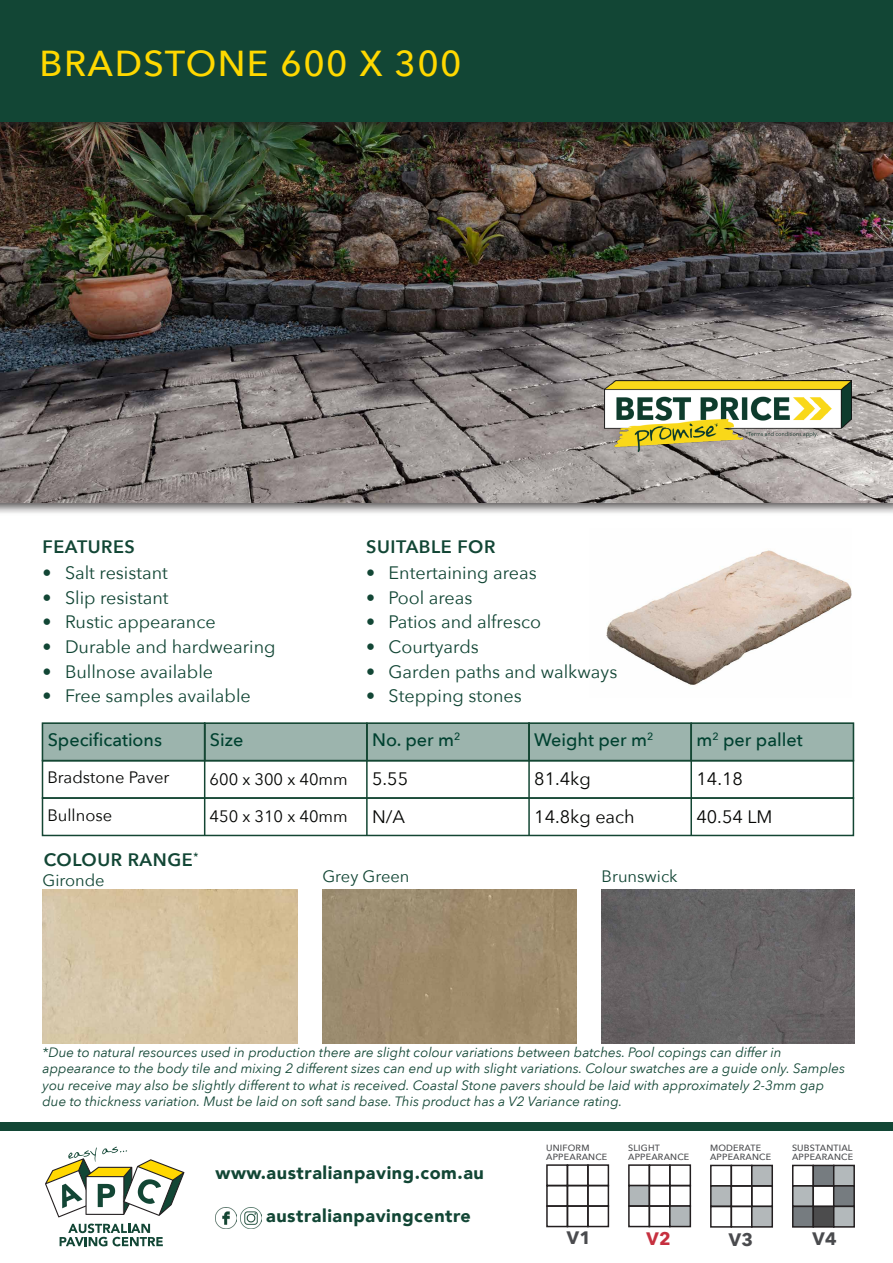
<style>
.page{position:relative;width:893px;height:1263px;background:#fff}
.page>*{position:absolute;margin:0;border:0;box-sizing:border-box;transform-origin:0 0}
.t1{font:500 36px "Avenir Next";letter-spacing:.04em;color:#ffd800}
.t2{font:18px "Avenir Next";color:#124635}
.t3{font:900 18px "Avenir";letter-spacing:.03em;color:#124635}
.t4{font:500 18px "Avenir Next";color:#004130}
.t5{font:18px "Avenir Next";color:#040503}
.body{font:600 18px "Avenir Next";letter-spacing:.03em;color:#124635}
.body-2{font:700 18px "Avenir Next";color:#4a4b4e}
.body-3{font:700 18px "Avenir Next";color:#c6303f}
.t6{font:16.5px "Avenir Next";color:#040503}
.body_heading{font:16.5px "Avenir Next";color:#124635}
.body-4{font:italic 13.5px/16.2px "Avenir Next";color:#124635}
.body-5{font:500 9px "Avenir Next";letter-spacing:.02em;color:#4a4b4e}
</style>
<div class="page">
<div style="left:0;top:398px;width:893px;height:118px;background:#231f20;opacity:.75"></div>
<img style="left:0;top:135px;width:892px;height:367px">
<img style="left:606px;top:550px;width:245px;height:136px">
<div style="left:42px;top:722px;width:812px;height:39px;background:#9cb4ad"></div>
<img style="left:43px;top:889px;width:254px;height:155px">
<img style="left:322px;top:889px;width:254px;height:154px">
<div style="left:0;top:0;width:893px;height:135px;background:#231f20;opacity:.75"></div>
<div style="left:0;top:0;width:893px;height:121px;background:#124635"></div>
<img style="left:605px;top:381px;width:246px;height:71px">
<div style="left:42px;top:722px;width:163px;height:39px;border:2px solid #144633"></div>
<div style="left:204px;top:722px;width:164px;height:39px;border:2px solid #144633"></div>
<div style="left:366px;top:722px;width:164px;height:39px;border:2px solid #144633"></div>
<div style="left:528px;top:722px;width:164px;height:39px;border:2px solid #144633"></div>
<div style="left:690px;top:722px;width:164px;height:39px;border:2px solid #144633"></div>
<hr style="left:204px;top:723px;width:1px;height:113px;background:#144633">
<hr style="left:366px;top:723px;width:2px;height:113px;background:#144633">
<div style="left:42px;top:760px;width:812px;height:39px;border:2px solid #144633"></div>
<hr style="left:690px;top:723px;width:2px;height:113px;background:#144633">
<hr style="left:528px;top:722px;width:2px;height:114px;background:#144633">
<div style="left:42px;top:797px;width:812px;height:39px;border:2px solid #144633"></div>
<img style="left:602px;top:889px;width:252px;height:154px">
<div style="left:546px;top:1164px;width:22px;height:22px;border:2px solid #231f20"></div>
<div style="left:567px;top:1164px;width:22px;height:22px;border:2px solid #231f20"></div>
<div style="left:587px;top:1164px;width:22px;height:22px;border:2px solid #231f20"></div>
<div style="left:546px;top:1185px;width:22px;height:22px;border:2px solid #231f20"></div>
<div style="left:567px;top:1185px;width:22px;height:22px;border:2px solid #231f20"></div>
<div style="left:587px;top:1185px;width:22px;height:22px;border:2px solid #231f20"></div>
<div style="left:546px;top:1205px;width:22px;height:22px;border:2px solid #231f20"></div>
<div style="left:567px;top:1205px;width:22px;height:22px;border:2px solid #231f20"></div>
<div style="left:587px;top:1205px;width:22px;height:22px;border:2px solid #231f20"></div>
<div style="left:628px;top:1164px;width:22px;height:22px;border:2px solid #231f20"></div>
<div style="left:649px;top:1164px;width:22px;height:22px;border:2px solid #231f20"></div>
<div style="left:669px;top:1164px;width:22px;height:22px;border:2px solid #231f20"></div>
<div style="left:629px;top:1185px;width:20px;height:21px;background:#b1b7b9"></div>
<div style="left:628px;top:1185px;width:22px;height:22px;border:2px solid #231f20"></div>
<div style="left:649px;top:1185px;width:22px;height:22px;border:2px solid #231f20"></div>
<div style="left:669px;top:1185px;width:22px;height:22px;border:2px solid #231f20"></div>
<div style="left:628px;top:1205px;width:22px;height:22px;border:2px solid #231f20"></div>
<div style="left:649px;top:1205px;width:22px;height:22px;border:2px solid #231f20"></div>
<div style="left:670px;top:1206px;width:20px;height:20px;background:#b1b7b9"></div>
<div style="left:669px;top:1205px;width:22px;height:22px;border:2px solid #231f20"></div>
<div style="left:710px;top:1165px;width:22px;height:22px;border:2px solid #231f20"></div>
<div style="left:731px;top:1165px;width:21px;height:22px;border:2px solid #231f20"></div>
<div style="left:752px;top:1165px;width:20px;height:21px;background:#b3b8ba"></div>
<div style="left:751px;top:1165px;width:22px;height:22px;border:2px solid #231f20"></div>
<div style="left:711px;top:1186px;width:20px;height:20px;background:#b3b8ba"></div>
<div style="left:710px;top:1185px;width:22px;height:22px;border:2px solid #231f20"></div>
<div style="left:731px;top:1185px;width:21px;height:22px;border:2px solid #231f20"></div>
<div style="left:751px;top:1185px;width:22px;height:22px;border:2px solid #231f20"></div>
<div style="left:710px;top:1206px;width:22px;height:21px;border:2px solid #231f20"></div>
<div style="left:731px;top:1206px;width:21px;height:21px;border:2px solid #231f20"></div>
<div style="left:752px;top:1206px;width:20px;height:21px;background:#b3b8ba"></div>
<div style="left:751px;top:1206px;width:22px;height:21px;border:2px solid #231f20"></div>
<div style="left:792px;top:1165px;width:22px;height:22px;border:2px solid #231f20"></div>
<div style="left:813px;top:1165px;width:21px;height:21px;background:#767c80"></div>
<div style="left:812px;top:1165px;width:22px;height:22px;border:2px solid #231f20"></div>
<div style="left:834px;top:1165px;width:20px;height:21px;background:#b3b9bb"></div>
<div style="left:833px;top:1165px;width:22px;height:22px;border:2px solid #231f20"></div>
<div style="left:793px;top:1186px;width:20px;height:20px;background:#b3b9bb"></div>
<div style="left:792px;top:1185px;width:22px;height:22px;border:2px solid #231f20"></div>
<div style="left:812px;top:1185px;width:22px;height:22px;border:2px solid #231f20"></div>
<div style="left:834px;top:1186px;width:20px;height:20px;background:#767c80"></div>
<div style="left:833px;top:1185px;width:22px;height:22px;border:2px solid #231f20"></div>
<div style="left:793px;top:1206px;width:20px;height:21px;background:#767c80"></div>
<div style="left:792px;top:1206px;width:22px;height:21px;border:2px solid #231f20"></div>
<div style="left:813px;top:1206px;width:21px;height:21px;background:#4c4c4d"></div>
<div style="left:812px;top:1206px;width:22px;height:21px;border:2px solid #231f20"></div>
<div style="left:834px;top:1206px;width:20px;height:21px;background:#b3b9bb"></div>
<div style="left:833px;top:1206px;width:22px;height:21px;border:2px solid #231f20"></div>
<div style="left:0;top:1123px;width:893px;height:8px;background:#124635"></div>
<svg style="left:60px;top:1223px;width:103px;height:23px"></svg>
<svg style="left:45px;top:1147px;width:139px;height:70px"></svg>
<img style="left:215px;top:1207px;width:21px;height:21px">
<img style="left:241px;top:1207px;width:21px;height:21px">
<p class="t1" style="left:40px;top:33px;width:424px">BRADSTONE 600 X 300</p>
<p class="body" style="left:42px;top:531px;width:94px">FEATURES</p>
<p class="t2" style="left:42px;top:558px;width:127px">• Salt resistant</p>
<p class="t2" style="left:42px;top:582px;width:128px">• Slip resistant</p>
<p class="t2" style="left:42px;top:607px;width:175px">• Rustic appearance</p>
<p class="t2" style="left:42px;top:631px;width:235px">• Durable and hardwearing</p>
<p class="t2" style="left:42px;top:656px;width:172px">• Bullnose available</p>
<p class="t2" style="left:42px;top:681px;width:210px">• Free samples available</p>
<p class="body" style="left:366px;top:531px;width:131px">SUITABLE FOR</p>
<p class="t2" style="left:366px;top:558px;width:172px">• Entertaining areas</p>
<p class="t2" style="left:366px;top:582px;width:108px">• Pool areas</p>
<p class="t2" style="left:366px;top:607px;width:176px">• Patios and alfresco</p>
<p class="t2" style="left:366px;top:631px;width:114px">• Courtyards</p>
<p class="t2" style="left:366px;top:656px;width:253px">• Garden paths and walkways</p>
<p class="t2" style="left:366px;top:681px;width:157px">• Stepping stones</p>
<p class="t4" style="left:48px;top:725px;width:116px">Specifications</p>
<p class="t4" style="left:210px;top:725px;width:35px">Size</p>
<p class="t4" style="left:372px;top:725px;width:90px">No. per m<sup>2</sup></p>
<p class="t4" style="left:534px;top:725px;width:121px">Weight per m<sup>2</sup></p>
<p class="t4" style="left:696px;top:725px;width:108px">m<sup>2</sup> per pallet</p>
<p class="t6" style="left:47px;top:763px;width:124px">Bradstone Paver</p>
<p class="t6" style="left:210px;top:765px;width:140px">600 x 300 x 40mm</p>
<p class="t5" style="left:372px;top:764px;width:38px">5.55</p>
<p class="t5" style="left:534px;top:764px;width:58px">81.4kg</p>
<p class="t5" style="left:696px;top:764px;width:48px">14.18</p>
<p class="t6" style="left:47px;top:801px;width:66px">Bullnose</p>
<p class="t6" style="left:210px;top:802px;width:140px">450 x 310 x 40mm</p>
<p class="t5" style="left:372px;top:801px;width:35px">N/A</p>
<p class="t5" style="left:534px;top:801px;width:102px">14.8kg each</p>
<p class="t5" style="left:696px;top:801px;width:78px">40.54 LM</p>
<p class="body" style="left:44px;top:844px;width:156px">COLOUR RANGE<sup>*</sup></p>
<p class="body_heading" style="left:43px;top:867px;width:64px">Gironde</p>
<p class="body_heading" style="left:322px;top:862px;width:89px">Grey Green</p>
<p class="body_heading" style="left:602px;top:862px;width:78px">Brunswick</p>
<p class="body-4" style="left:43px;top:1044px;width:804px">*Due to natural resources used in production there are slight colour variations between batches. Pool copings can differ in appearance to the body tile and mixing 2 different sizes can end up with slight variations. Colour swatches are a guide only. Samples you receive may also be slightly different to what is received. Coastal Stone pavers should be laid with approximately 2-3mm gap due to thickness variation. Must be laid on soft sand base. This product has a V2 Variance rating.</p>
<p class="t3" style="left:215px;top:1158px;width:270px">www.australianpaving.com.au</p>
<p class="t3" style="left:266px;top:1200px;width:206px">australianpavingcentre</p>
<p class="body-5" style="left:546px;top:1140px;width:45px">UNIFORM</p>
<p class="body-5" style="left:546px;top:1150px;width:63px">APPEARANCE</p>
<p class="body-5" style="left:628px;top:1140px;width:33px">SLIGHT</p>
<p class="body-5" style="left:628px;top:1150px;width:63px">APPEARANCE</p>
<p class="body-5" style="left:710px;top:1140px;width:53px">MODERATE</p>
<p class="body-5" style="left:710px;top:1150px;width:63px">APPEARANCE</p>
<p class="body-5" style="left:792px;top:1140px;width:62px">SUBSTANTIAL</p>
<p class="body-5" style="left:792px;top:1150px;width:63px">APPEARANCE</p>
<p class="body-2" style="left:567px;top:1222px;width:26px">V1</p>
<p class="body-3" style="left:647px;top:1223px;width:26px">V2</p>
<p class="body-2" style="left:729px;top:1224px;width:26px">V3</p>
<p class="body-2" style="left:812px;top:1223px;width:26px">V4</p>
</div>
